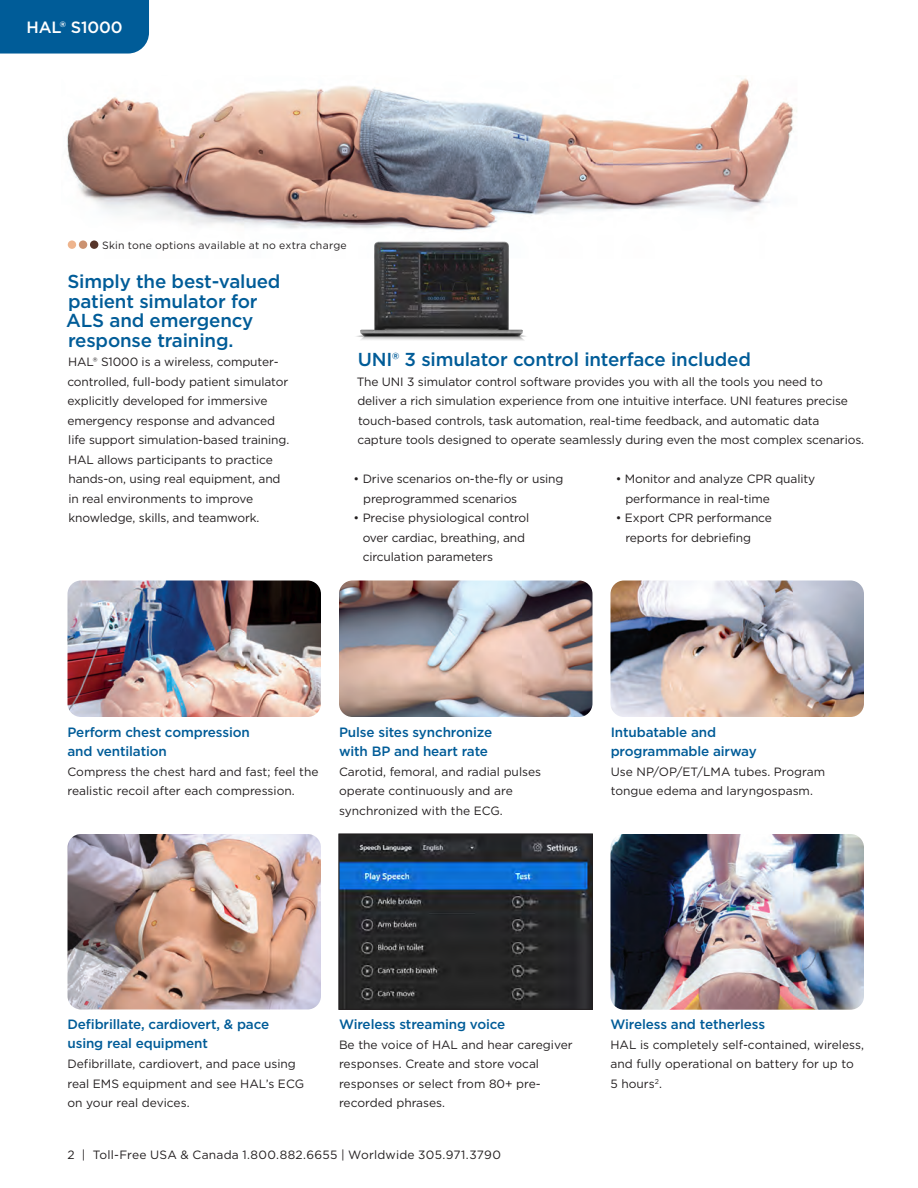
<style>
.page{position:relative;width:918px;height:1188px;background:#fff}
.page>*{position:absolute;margin:0;border:0;box-sizing:border-box;transform-origin:0 0}
.t1{font:500 18.75px/19.5px "Gotham";letter-spacing:-.01em;color:#005c98}
.t2{font:500 16.35px "Gotham";letter-spacing:-.01em;color:#fff}
.t3{font:500 13.5px/19.5px "Gotham";letter-spacing:-.01em;color:#005c98}
.t4{font:12px/19.5px "Gotham";letter-spacing:-.01em;color:#231f20}
.t5{font:12px "Gotham";letter-spacing:.02em;color:#231f20}
.t6{font:10.5px "Gotham";letter-spacing:.02em;color:#231f20}
</style>
<div class="page">
<div style="left:0;top:0;width:149px;height:54px;background:#005c98"></div>
<img style="left:67px;top:78px;width:730px;height:171px">
<img style="left:68px;top:834px;width:253px;height:176px">
<img style="left:611px;top:834px;width:253px;height:176px">
<img style="left:611px;top:580px;width:253px;height:137px">
<img style="left:339px;top:580px;width:253px;height:137px">
<img style="left:68px;top:580px;width:253px;height:137px">
<img style="left:354px;top:239px;width:180px;height:102px">
<img style="left:341px;top:836px;width:249px;height:171px">
<div style="left:339px;top:834px;width:253px;height:175px;border:1px solid #231f20"></div>
<div style="left:90px;top:240px;width:8px;height:9px;background:#57352a;border-radius:4px"></div>
<div style="left:79px;top:240px;width:8px;height:9px;background:#cb9271;border-radius:4px"></div>
<div style="left:68px;top:240px;width:8px;height:9px;background:#eeb48d;border-radius:4px"></div>
<h2 class="t2" style="left:27px;top:16px;width:97px">HAL® S1000</h2>
<p class="t6" style="left:102px;top:238px;width:246px">Skin tone options available at no extra charge</p>
<p class="t1" style="left:66px;top:271px;width:216px">Simply the best-valued patient simulator for<br>ALS and emergency response training.</p>
<p class="t4" style="left:67px;top:352px;width:223px">HAL® S1000 is a wireless, computer&shy;controlled, full-body patient simulator explicitly developed for immersive emergency response and advanced life support simulation-based training.<br>HAL allows participants to practice hands-on, using real equipment, and in real environments to improve knowledge, skills, and teamwork.</p>
<p class="t1" style="left:358px;top:349px;width:395px">UNI® 3 simulator control interface included</p>
<p class="t4" style="left:357px;top:371px;width:509px">The UNI 3 simulator control software provides you with all the tools you need to deliver a rich simulation experience from one intuitive interface. UNI features precise touch-based controls, task automation, real-time feedback, and automatic data capture tools designed to operate seamlessly during even the most complex scenarios.</p>
<p class="t4" style="left:363px;top:469px;width:202px;text-indent:-10px">• Drive scenarios on-the-fly or using preprogrammed scenarios</p>
<p class="t4" style="left:363px;top:508px;width:168px;text-indent:-9px">• Precise physiological control over cardiac, breathing, and circulation parameters</p>
<p class="t4" style="left:625px;top:469px;width:191px;text-indent:-10px">• Monitor and analyze CPR quality performance in real-time</p>
<p class="t4" style="left:625px;top:508px;width:148px;text-indent:-10px">• Export CPR performance reports for debriefing</p>
<p class="t3" style="left:68px;top:722px;width:184px">Perform chest compression and ventilation</p>
<p class="t4" style="left:68px;top:761px;width:253px">Compress the chest hard and fast; feel the realistic recoil after each compression.</p>
<p class="t3" style="left:339px;top:722px;width:155px">Pulse sites synchronize with BP and heart rate</p>
<p class="t4" style="left:339px;top:761px;width:204px">Carotid, femoral, and radial pulses operate continuously and are synchronized with the ECG.</p>
<p class="t3" style="left:611px;top:722px;width:148px">Intubatable and programmable airway</p>
<p class="t4" style="left:611px;top:761px;width:216px">Use NP/OP/ET/LMA tubes. Program tongue edema and laryngospasm.</p>
<p class="t3" style="left:67px;top:1014px;width:203px">Defibrillate, cardiovert, &amp; pace using real equipment</p>
<p class="t4" style="left:68px;top:1054px;width:238px">Defibrillate, cardiovert, and pace using real EMS equipment and see HAL’s ECG on your real devices.</p>
<p class="t3" style="left:339px;top:1014px;width:168px">Wireless streaming voice</p>
<p class="t4" style="left:339px;top:1034px;width:235px">Be the voice of HAL and hear caregiver responses. Create and store vocal responses or select from 80+ pre&shy;recorded phrases.</p>
<p class="t5" style="left:68px;top:1147px;width:435px">2 | Toll-Free USA &amp; Canada 1.800.882.6655 | Worldwide 305.971.3790</p>
<p class="t3" style="left:611px;top:1014px;width:156px">Wireless and tetherless</p>
<p class="t4" style="left:611px;top:1034px;width:255px">HAL is completely self-contained, wireless, and fully operational on battery for up to<br>5 hours<sup>2</sup>.</p>
</div>
